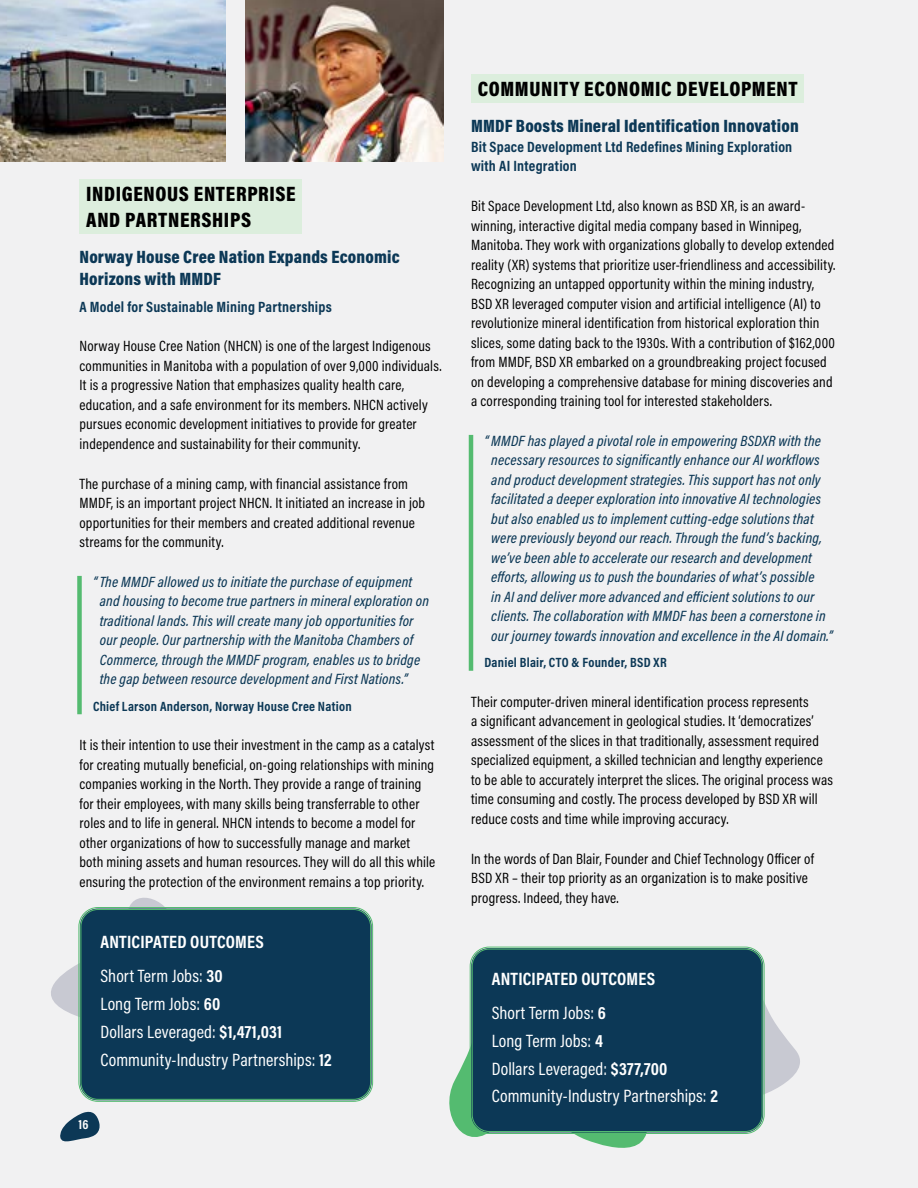
<style>
.page{position:relative;width:918px;height:1188px;background:#fff}
.page>*{position:absolute;margin:0;border:0;box-sizing:border-box;transform-origin:0 0}
.t1{font:900 21px/25.5px "Acumin Pro Cond";letter-spacing:.03em;color:#000}
.t2{font:18px/27.8px "Acumin Pro Cond";letter-spacing:.005em;color:#fff}
.t3{font:900 18px/22.5px "Acumin Pro Cond";letter-spacing:.01em;color:#0c3856}
.t4{font:700 18px/34.5px "Acumin Pro Cond";letter-spacing:.01em;color:#fff}
.t5{font:15px/19.5px "Acumin Pro Cond";letter-spacing:.015em;color:#000}
.t6{font:italic 500 15px/19.5px "Acumin Pro Cond";letter-spacing:.015em;color:#0c3856}
.t7{font:700 15px/19.5px "Acumin Pro Cond";letter-spacing:.015em;color:#0c3856}
.t8{font:700 13.5px "Acumin Pro Cond";letter-spacing:.02em;color:#0c3856}
.t9{font:700 13.5px "Acumin Pro Cond";color:#fff}
.s1{font-weight:400}
.s2{font-weight:700}
</style>
<div class="page">
<hr style="left:916px;top:0;width:2px;height:1188px;background:#f1f1f2">
<div style="left:0;top:0;width:916px;height:1188px;background:#f1f1f2"></div>
<svg style="left:60px;top:1111px;width:40px;height:31px"></svg>
<svg style="left:449px;top:967px;width:197px;height:181px"></svg>
<svg style="left:51px;top:897px;width:114px;height:120px"></svg>
<svg style="left:762px;top:961px;width:38px;height:133px"></svg>
<div style="left:80px;top:179px;width:222px;height:55px;background:#dceedd"></div>
<div style="left:77px;top:576px;width:5px;height:138px;background:#54bb70"></div>
<div style="left:471px;top:74px;width:333px;height:29px;background:#dceedd"></div>
<hr style="left:469px;top:435px;width:4px;height:236px;background:#54bb70">
<img style="left:246px;top:0;width:198px;height:162px">
<img style="left:0;top:0;width:226px;height:162px">
<div style="left:80px;top:909px;width:292px;height:191px;background:#0c3856;border-radius:18px"></div>
<div style="left:78px;top:907px;width:295px;height:195px;border:1px solid #54bb70;border-radius:19px"></div>
<div style="left:80px;top:909px;width:291px;height:191px;border:1px solid #54bb70;border-radius:17px"></div>
<div style="left:471px;top:948px;width:292px;height:185px;background:#0c3856;border-radius:18px"></div>
<div style="left:470px;top:947px;width:295px;height:187px;border:1px solid #54bb70;border-radius:19px"></div>
<div style="left:472px;top:949px;width:291px;height:183px;border:1px solid #54bb70;border-radius:17px"></div>
<h1 class="t1" style="left:86px;top:181px;width:211px">INDIGENOUS ENTERPRISE<br>AND PARTNERSHIPS</h1>
<p class="t3" style="left:80px;top:245px;width:322px">Norway House Cree Nation Expands Economic<br>Horizons with MMDF</p>
<p class="t7" style="left:80px;top:296px;width:254px">A Model for Sustainable Mining Partnerships</p>
<p class="t5" style="left:80px;top:336px;width:364px">Norway House Cree Nation (NHCN) is one of the largest Indigenous communities in Manitoba with a population of over 9,000 individuals.<br>It is a progressive Nation that emphasizes quality health care, education, and a safe environment for its members. NHCN actively pursues economic development initiatives to provide for greater independence and sustainability for their community.</p>
<p class="t5" style="left:80px;top:473px;width:347px">The purchase of a mining camp, with financial assistance from MMDF, is an important project NHCN. It initiated an increase in job opportunities for their members and created additional revenue streams for the community.</p>
<p class="t6" style="left:100px;top:572px;width:331px;text-indent:-7px">“The MMDF allowed us to initiate the purchase of equipment and housing to become true partners in mineral exploration on traditional lands. This will create many job opportunities for our people. Our partnership with the Manitoba Chambers of Commerce, through the MMDF program, enables us to bridge the gap between resource development and First Nations.”</p>
<p class="t8" style="left:93px;top:697px;width:260px">Chief Larson Anderson, Norway House Cree Nation</p>
<p class="t5" style="left:80px;top:735px;width:357px">It is their intention to use their investment in the camp as a catalyst for creating mutually beneficial, on-going relationships with mining companies working in the North. They provide a range of training for their employees, with many skills being transferrable to other roles and to life in general. NHCN intends to become a model for other organizations of how to successfully manage and market both mining assets and human resources. They will do all this while ensuring the protection of the environment remains a top priority.</p>
<p class="t4" style="left:101px;top:924px;width:165px">ANTICIPATED OUTCOMES<br><span class="s1">Short Term Jobs:</span> 30</p>
<p class="t2" style="left:101px;top:990px;width:233px">Long Term Jobs: <span class="s2">60<br></span>Dollars Leveraged: <span class="s2">$1,471,031<br></span>Community-Industry Partnerships: <span class="s2">12</span></p>
<p class="t9" style="left:79px;top:1115px;width:12px">16</p>
<h1 class="t1" style="left:478px;top:76px;width:322px">COMMUNITY ECONOMIC DEVELOPMENT</h1>
<p class="t3" style="left:471px;top:115px;width:329px">MMDF Boosts Mineral Identification Innovation</p>
<p class="t7" style="left:471px;top:137px;width:323px">Bit Space Development Ltd Redefines Mining Exploration with AI Integration</p>
<p class="t5" style="left:471px;top:196px;width:366px">Bit Space Development Ltd, also known as BSD XR, is an award&shy;winning, interactive digital media company based in Winnipeg, Manitoba. They work with organizations globally to develop extended reality (XR) systems that prioritize user-friendliness and accessibility.<br>Recognizing an untapped opportunity within the mining industry, BSD XR leveraged computer vision and artificial intelligence (AI) to revolutionize mineral identification from historical exploration thin slices, some dating back to the 1930s. With a contribution of $162,000 from MMDF, BSD XR embarked on a groundbreaking project focused on developing a comprehensive database for mining discoveries and a corresponding training tool for interested stakeholders.</p>
<p class="t6" style="left:491px;top:431px;width:343px;text-indent:-7px">“ MMDF has played a pivotal role in empowering BSDXR with the necessary resources to significantly enhance our AI workflows and product development strategies. This support has not only facilitated a deeper exploration into innovative AI technologies but also enabled us to implement cutting-edge solutions that were previously beyond our reach. Through the fund’s backing, we’ve been able to accelerate our research and development efforts, allowing us to push the boundaries of what’s possible<br>in AI and deliver more advanced and efficient solutions to our clients. The collaboration with MMDF has been a cornerstone in our journey towards innovation and excellence in the AI domain.”</p>
<p class="t8" style="left:484px;top:654px;width:184px">Daniel Blair, CTO &amp; Founder, BSD XR</p>
<p class="t5" style="left:471px;top:692px;width:363px">Their computer-driven mineral identification process represents<br>a significant advancement in geological studies. It ‘democratizes’ assessment of the slices in that traditionally, assessment required specialized equipment, a skilled technician and lengthy experience to be able to accurately interpret the slices. The original process was time consuming and costly. The process developed by BSD XR will reduce costs and time while improving accuracy.</p>
<p class="t5" style="left:471px;top:848px;width:345px">In the words of Dan Blair, Founder and Chief Technology Officer of<br>BSD XR – their top priority as an organization is to make positive progress. Indeed, they have.</p>
<p class="t4" style="left:492px;top:961px;width:165px">ANTICIPATED OUTCOMES<br><span class="s1">Short Term Jobs:</span> 6</p>
<p class="t2" style="left:492px;top:1026px;width:228px">Long Term Jobs: <span class="s2">4<br></span>Dollars Leveraged: <span class="s2">$377,700<br></span>Community-Industry Partnerships: <span class="s2">2</span></p>
</div>
